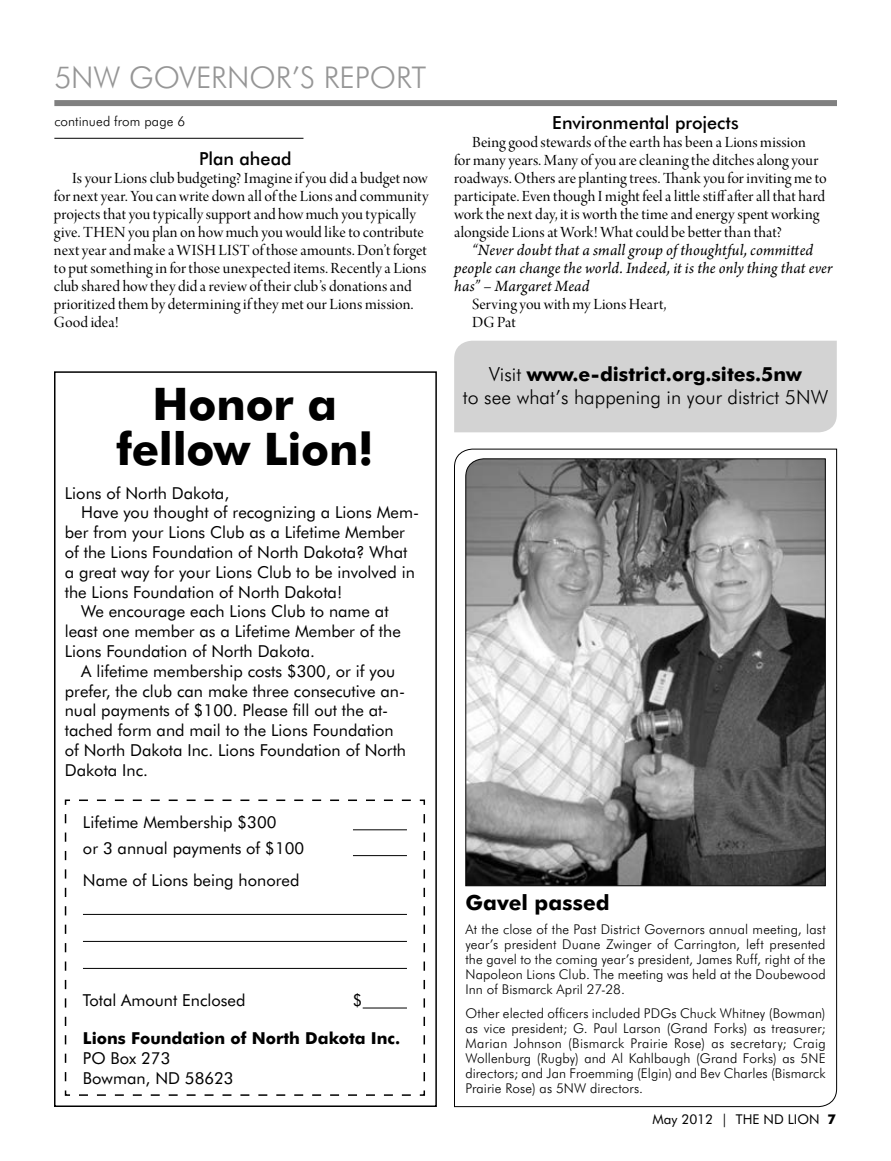
<style>
.page{position:relative;width:891px;height:1161px;background:#fff}
.page>*{position:absolute;margin:0;border:0;box-sizing:border-box;transform-origin:0 0}
.t1{font:700 45px/45px "Futura BT";letter-spacing:-.005em;color:#000;text-align:center}
.t2{font:300 30px "Futura BT";color:#969696}
.t3{font:700 21px "Futura BT";letter-spacing:.005em;color:#000}
.t4{font:300 19.5px/23.4px "Futura BT";color:#000;text-align:center}
.t5{font:500 18px "Futura BT";letter-spacing:-.005em;color:#000}
.t6{font:16.5px/18px "Arno Pro Display";color:#000}
.t7{font:16.5px/25.8px "Futura BT";color:#000}
.t8{font:italic 16.5px/18px "Arno Pro";letter-spacing:.01em;color:#000}
.t9{font:700 16.5px "Futura BT";color:#000}
.t10{font:300 13.5px/15px "Futura BT";letter-spacing:.01em;color:#000;text-align:justify}
.t11{font:13.5px "Futura BT";color:#000}
.s1{font-weight:700}
</style>
<div class="page">
<div style="left:54px;top:100px;width:783px;height:6px;background:#808080"></div>
<hr style="left:54px;top:138px;width:249px;height:1px;background:#000">
<svg style="left:454px;top:448px;width:383px;height:659px"></svg>
<div style="left:54px;top:371px;width:383px;height:736px;border:2px solid #000"></div>
<hr style="left:353px;top:829px;width:54px;height:1px;background:#000">
<hr style="left:353px;top:855px;width:54px;height:1px;background:#000">
<hr style="left:83px;top:914px;width:324px;height:1px;background:#000">
<hr style="left:83px;top:941px;width:324px;height:1px;background:#000">
<hr style="left:83px;top:968px;width:324px;height:1px;background:#000">
<hr style="left:363px;top:1008px;width:44px;height:1px;background:#000">
<svg style="left:64px;top:814px;width:6px;height:282px"></svg>
<svg style="left:79px;top:1090px;width:346px;height:6px"></svg>
<svg style="left:419px;top:799px;width:6px;height:282px"></svg>
<svg style="left:64px;top:799px;width:347px;height:6px"></svg>
<div style="left:454px;top:341px;width:383px;height:91px;background:#d3d3d3"></div>
<h2 class="t2" style="left:54px;top:65px;width:374px">5NW GOVERNOR’S REPORT</h2>
<p class="t10" style="left:54px;top:115px;width:132px">continued from page 6</p>
<p class="t5" style="left:552px;top:115px;width:188px">Environmental projects</p>
<p class="t6" style="left:454px;top:135px;width:374px;text-indent:18px">Being good stewards of the earth has been a Lions mission<br>for many years. Many of you are cleaning the ditches along your roadways. Others are planting trees. Thank you for inviting me to participate. Even though I might feel a little stiffafter all that hard work the next day, it is worth the time and energy spent working alongside Lions at Work! What could be better than that?</p>
<p class="t8" style="left:454px;top:243px;width:380px;text-indent:18px">“Never doubt that a small group of thoughtful, committed people can change the world. Indeed, it is the only thing that ever has” – Margaret Mead</p>
<p class="t6" style="left:472px;top:297px;width:196px">Serving you with my Lions Heart,<br>DG Pat</p>
<p class="t5" style="left:199px;top:151px;width:94px">Plan ahead</p>
<p class="t6" style="left:54px;top:171px;width:376px;text-indent:18px">Is your Lions club budgeting? Imagine if you did a budget now for next year. You can write down all of the Lions and community projects that you typically support and how much you typically give. THEN you plan on how much you would like to contribute next year and make a WISH LIST of those amounts. Don’t forget to put something in for those unexpected items. Recently a Lions club shared how they did a review of their club’s donations and prioritized them by determining if they met our Lions mission.<br>Good idea!</p>
<h1 class="t1" style="left:116px;top:386px;width:259px">Honor a fellow Lion!</h1>
<p class="t7" style="left:65px;top:481px;width:166px">Lions of North Dakota,</p>
<p class="t7" style="left:81px;top:501px;width:339px">Have you thought of recognizing a Lions Mem-</p>
<p class="t7" style="left:65px;top:521px;width:342px">ber from your Lions Club as a Lifetime Member</p>
<p class="t7" style="left:65px;top:540px;width:344px">of the Lions Foundation of North Dakota? What</p>
<p class="t7" style="left:65px;top:560px;width:352px">a great way for your Lions Club to be involved in</p>
<p class="t7" style="left:65px;top:580px;width:279px">the Lions Foundation of North Dakota!</p>
<p class="t7" style="left:81px;top:600px;width:309px">We encourage each Lions Club to name at</p>
<p class="t7" style="left:65px;top:620px;width:338px">least one member as a Lifetime Member of the</p>
<p class="t7" style="left:65px;top:639px;width:252px">Lions Foundation of North Dakota.</p>
<p class="t7" style="left:81px;top:659px;width:315px">A lifetime membership costs $300, or if you</p>
<p class="t7" style="left:65px;top:679px;width:342px">prefer, the club can make three consecutive an-</p>
<p class="t7" style="left:65px;top:699px;width:325px">nual payments of $100. Please fill out the at-</p>
<p class="t7" style="left:65px;top:719px;width:331px">tached form and mail to the Lions Foundation</p>
<p class="t7" style="left:65px;top:738px;width:343px">of North Dakota Inc. Lions Foundation of North</p>
<p class="t7" style="left:65px;top:758px;width:85px">Dakota Inc.</p>
<p class="t7" style="left:83px;top:811px;width:223px">Lifetime Membership $300<br>or 3 annual payments of $100</p>
<p class="t7" style="left:83px;top:868px;width:218px">Name of Lions being honored</p>
<p class="t7" style="left:83px;top:989px;width:164px">Total Amount Enclosed</p>
<p class="t7" style="left:353px;top:989px;width:11px">$</p>
<p class="t9" style="left:83px;top:1031px;width:319px">Lions Foundation of North Dakota Inc.</p>
<p class="t7" style="left:83px;top:1049px;width:152px;line-height:19.8px">PO Box 273<br>Bowman, ND 58623</p>
<p class="t4" style="left:463px;top:364px;width:367px">Visit <span class="s1">www.e-district.org.sites.5nw<br></span>to see what’s happening in your district 5NW</p>
<p class="t3" style="left:465px;top:893px;width:146px">Gavel passed</p>
<p class="t10" style="left:465px;top:922px;width:362px">At the close of the Past District Governors annual meeting, last year’s president Duane Zwinger of Carrington, left presented the gavel to the coming year’s president, James Ruff, right of the Napoleon Lions Club. The meeting was held at the Doubewood Inn of Bismarck April 27-28.</p>
<p class="t10" style="left:465px;top:1006px;width:362px">Other elected officers included PDGs Chuck Whitney (Bowman) as vice president; G. Paul Larson (Grand Forks) as treasurer; Marian Johnson (Bismarck Prairie Rose) as secretary; Craig Wollenburg (Rugby) and Al Kahlbaugh (Grand Forks) as 5NE directors; and Jan Froemming (Elgin) and Bev Charles (Bismarck Prairie Rose) as 5NW directors.</p>
<p class="t11" style="left:652px;top:1114px;width:185px">May 2012 | THE ND LION <span class="s1">7</span></p>
</div>
